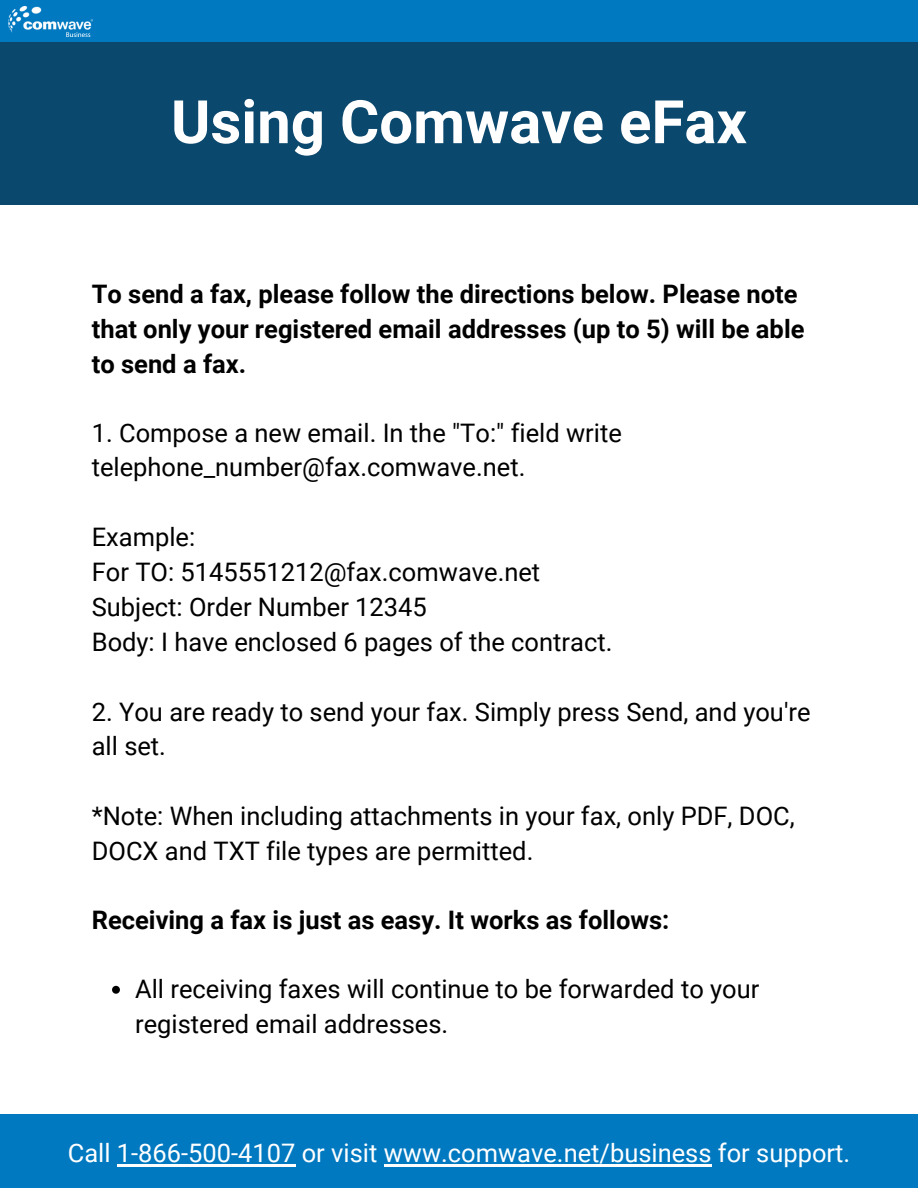
<style>
.page{position:relative;width:918px;height:1188px;background:#fff}
.page>*{position:absolute;margin:0;border:0;box-sizing:border-box;transform-origin:0 0}
.t1{font:700 60px "Roboto";color:#fff}
.t2{font:25.5px/34.8px "Roboto";color:#000}
.t3{font:700 25.5px/34.8px "Roboto";color:#000}
.t4{font:25.5px "Roboto";color:#fff}
</style>
<div class="page">
<div style="left:0;top:0;width:918px;height:204px;background:#0b486e"></div>
<div style="left:0;top:0;width:918px;height:41px;background:#0079c1"></div>
<div style="left:0;top:1114px;width:918px;height:74px;background:#0079c1"></div>
<img style="left:9px;top:7px;width:83px;height:30px">
<hr style="left:117px;top:1164px;width:178px;height:2px;background:#fff">
<hr style="left:384px;top:1164px;width:328px;height:2px;background:#fff">
<svg style="left:112px;top:986px;width:8px;height:8px"></svg>
<p class="t1" style="left:171px;top:88px;width:578px">Using Comwave eFax</p>
<p class="t3" style="left:92px;top:277px;width:714px">To send a fax, please follow the directions below. Please note that only your registered email addresses (up to 5) will be able to send a fax.</p>
<p class="t2" style="left:92px;top:415px;width:532px">1. Compose a new email. In the "To:" field write telephone_number@fax.comwave.net.</p>
<p class="t2" style="left:92px;top:520px;width:105px">Example:</p>
<p class="t2" style="left:92px;top:555px;width:450px">For TO: 5145551212@fax.comwave.net</p>
<p class="t2" style="left:92px;top:590px;width:337px">Subject: Order Number 12345</p>
<p class="t2" style="left:92px;top:625px;width:522px">Body: I have enclosed 6 pages of the contract.</p>
<p class="t2" style="left:92px;top:694px;width:720px">2. You are ready to send your fax. Simply press Send, and you're all set.</p>
<p class="t2" style="left:92px;top:799px;width:704px">*Note: When including attachments in your fax, only PDF, DOC,<br>DOCX and TXT file types are permitted.</p>
<p class="t3" style="left:92px;top:903px;width:579px">Receiving a fax is just as easy. It works as follows:</p>
<p class="t2" style="left:135px;top:972px;width:626px">All receiving faxes will continue to be forwarded to your registered email addresses.</p>
<p class="t4" style="left:68px;top:1138px;width:784px">Call 1-866-500-4107 or visit www.comwave.net/business for support.</p>
</div>
